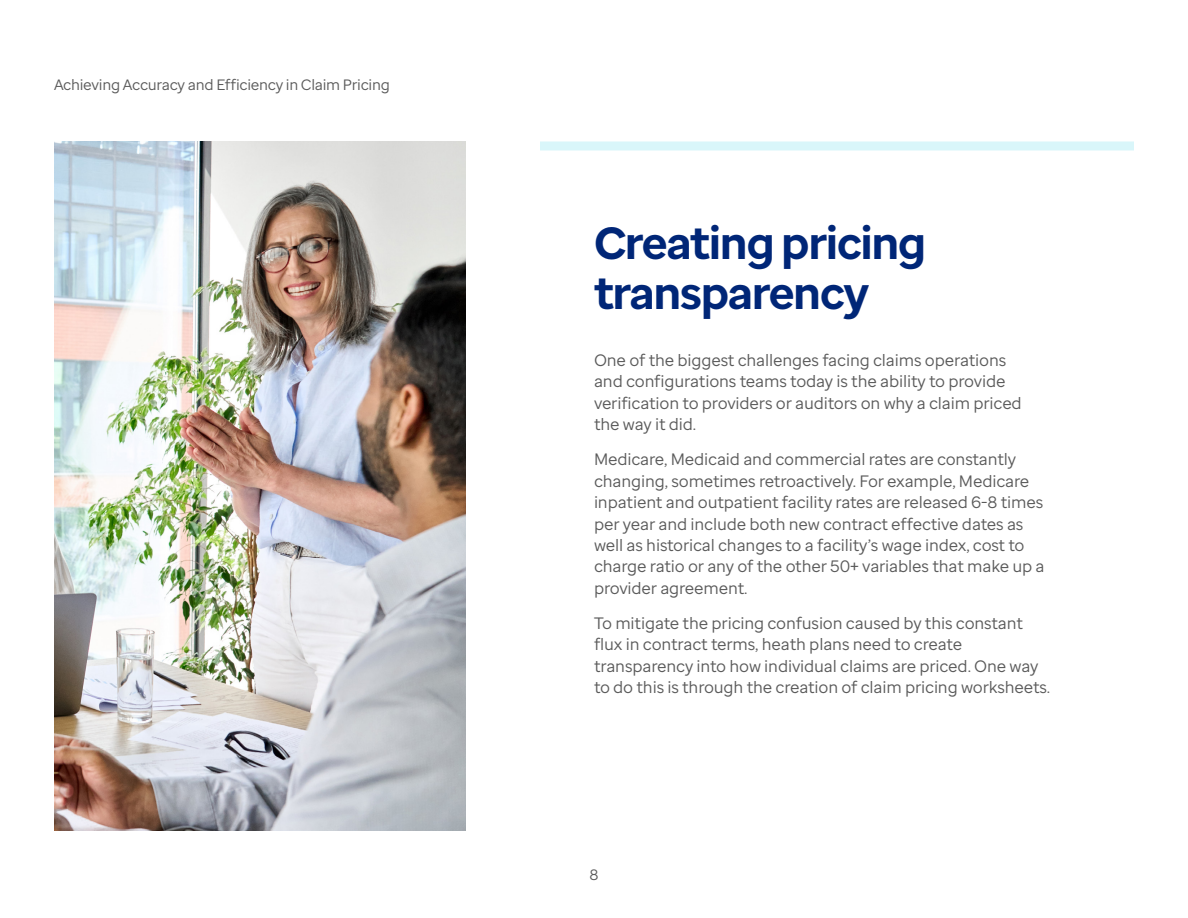
<style>
.page{position:relative;width:1188px;height:918px;background:#fff}
.page>*{position:absolute;margin:0;border:0;box-sizing:border-box;transform-origin:0 0}
.Section_header{font:700 45px/49.5px "Optum Sans";letter-spacing:-.02em;color:#002677}
.Body_Text{font:16.5px/21.5px "Optum Sans";letter-spacing:-.01em;color:#5a5a5a}
.t1{font:15px "Optum Sans";letter-spacing:-.02em;color:#5a5a5a}
</style>
<div class="page">
<img style="left:54px;top:141px;width:412px;height:689px">
<div style="left:540px;top:141px;width:594px;height:9px;background:#d9f6fa"></div>
<p class="t1" style="left:54px;top:75px;width:337px">Achieving Accuracy and Efficiency in Claim Pricing</p>
<p class="Section_header" style="left:594px;top:219px;width:334px">Creating pricing transparency</p>
<p class="Body_Text" style="left:594px;top:349px;width:429px">One of the biggest challenges facing claims operations and configurations teams today is the ability to provide verification to providers or auditors on why a claim priced the way it did.</p>
<p class="Body_Text" style="left:594px;top:449px;width:452px">Medicare, Medicaid and commercial rates are constantly changing, sometimes retroactively. For example, Medicare inpatient and outpatient facility rates are released 6-8 times per year and include both new contract effective dates as well as historical changes to a facility’s wage index, cost to charge ratio or any of the other 50+ variables that make up a provider agreement.</p>
<p class="Body_Text" style="left:594px;top:612px;width:458px">To mitigate the pricing confusion caused by this constant flux in contract terms, heath plans need to create transparency into how individual claims are priced. One way to do this is through the creation of claim pricing worksheets.</p>
<p class="t1" style="left:589px;top:865px;width:11px">8</p>
</div>
